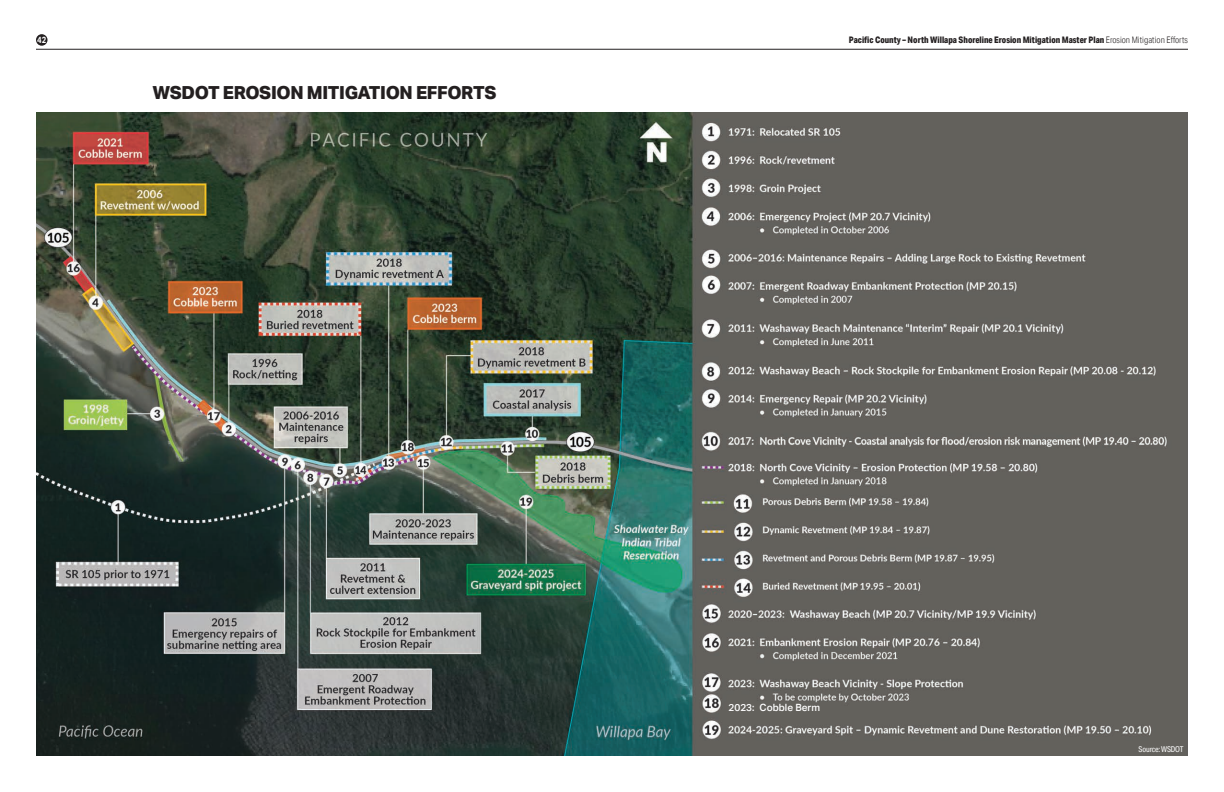
<style>
.page{position:relative;width:1224px;height:792px;background:#fff}
.page>*{position:absolute;margin:0;border:0;box-sizing:border-box;transform-origin:0 0}
.Heading_2{font:800 18px "Aktiv Grotesk";letter-spacing:-.02em;color:#231f20}
.t1{font:500 10px "Aktiv Grotesk";color:#fff}
.t2{font:800 9px "Aktiv Grotesk Cd";color:#231f20}
.t3{font:700 9px "Aktiv Grotesk Cd";color:#fff}
.Table_Source{font:8px "Aktiv Grotesk Cd";letter-spacing:-.02em;color:#fff}
.s1{font-weight:300}
</style>
<div class="page">
<hr style="left:36px;top:49px;width:1152px;height:1px;background:#231f20">
<div style="left:36px;top:34px;width:12px;height:12px;background:#231f20;border-radius:50%"></div>
<img style="left:36px;top:113px;width:1150px;height:643px">
<p class="t3" style="left:37px;top:34px;width:10px">42</p>
<p class="t2" style="left:849px;top:34px;width:341px">Pacific County – North Willapa Shoreline Erosion Mitigation Master Plan <span class="s1">Erosion Mitigation Efforts</span></p>
<p class="Heading_2" style="left:153px;top:82px;width:345px">WSDOT EROSION MITIGATION EFFORTS</p>
<p class="t1" style="left:729px;top:701px;width:93px">2023: Cobble Berm</p>
<p class="Table_Source" style="left:1139px;top:744px;width:46px">Source: WSDOT</p>
</div>
